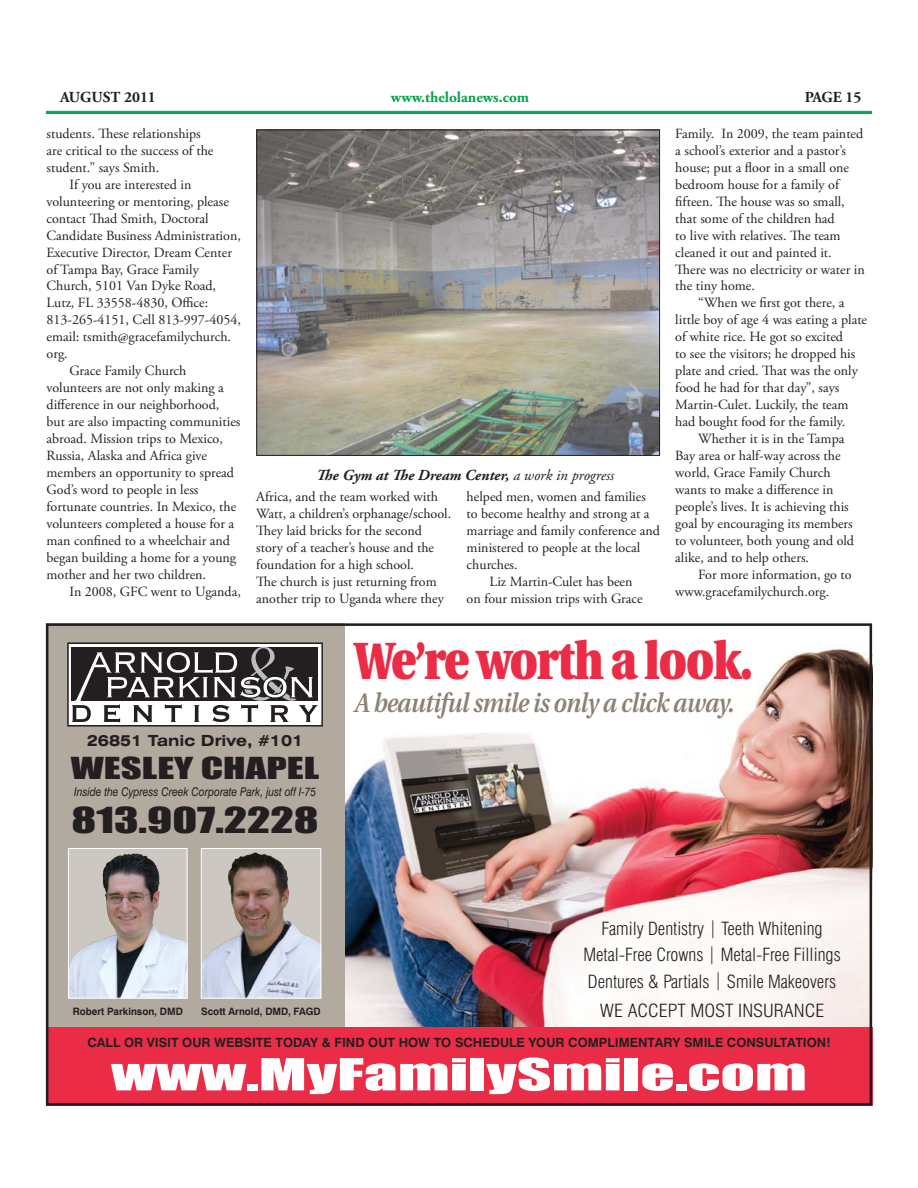
<style>
.page{position:relative;width:918px;height:1188px;background:#fff}
.page>*{position:absolute;margin:0;border:0;box-sizing:border-box;transform-origin:0 0}
.t1{font:900 52.35px "Utopia";letter-spacing:-.025em;color:#eb2c47;scale:.82 1}
.t2{font:40.8px "Impact";color:#fff;scale:1.65 1}
.t3{font:33.15px "Impact";color:#231f20;scale:1.4 1}
.t4{font:28.05px "Impact";color:#231f20;scale:1.45 1}
.t5{font:italic 600 27px "Utopia";letter-spacing:-.025em;color:#8b8174;scale:.89 1}
.t6{font:300 condensed 17.85px/26.1px "Swiss 721 BT";color:#231f20;text-align:center}
.t7{font:300 condensed 17.85px "Swiss 721 BT";color:#231f20;scale:1.1 1}
.t8{font:italic 700 15.3px "Adobe Garamond Pro";color:#231f20}
.t9{font:700 expanded 15.3px "Swiss 721 BT";color:#231f20}
.t10{font:700 15.3px "Adobe Garamond Pro";color:#05a24a}
.t11{font:700 15.3px "Adobe Garamond Pro";color:#231f20}
.t12{font:14.1px/17px "Adobe Garamond Pro";color:#231f20}
.t13{font:700 12.75px "Swiss 721 BT";color:#231f20}
.t14{font:italic 12.15px "Swiss 721 BT";color:#231f20;scale:.85 1}
.t15{font:700 10.2px "Swiss 721 BT";color:#231f20}
.s1{font-weight:400}
</style>
<div class="page">
<hr style="left:46px;top:111px;width:826px;height:1px;background:#05a24a">
<hr style="left:46px;top:112px;width:826px;height:1px;background:#05a24a">
<hr style="left:46px;top:113px;width:826px;height:1px;background:#05a24a">
<img style="left:258px;top:131px;width:400px;height:323px">
<div style="left:256px;top:129px;width:404px;height:327px;border:1px solid #221e1f"></div>
<img style="left:344px;top:642px;width:524px;height:386px">
<div style="left:46px;top:623px;width:298px;height:483px;background:#b2a99f"></div>
<div style="left:68px;top:643px;width:254px;height:83px;background:#fff"></div>
<div style="left:67px;top:642px;width:256px;height:85px;border:2px solid #231f20"></div>
<svg style="left:72px;top:647px;width:246px;height:76px"></svg>
<img style="left:203px;top:852px;width:116px;height:145px">
<div style="left:201px;top:848px;width:120px;height:151px;border:1px solid #fff"></div>
<img style="left:70px;top:853px;width:116px;height:144px">
<div style="left:68px;top:848px;width:120px;height:151px;border:1px solid #fff"></div>
<div style="left:46px;top:1028px;width:826px;height:78px;background:#eb2c47"></div>
<div style="left:46px;top:623px;width:826px;height:483px;border:3px solid #231f20"></div>
<p class="t11" style="left:60px;top:92px;width:97px">AUGUST 2011</p>
<p class="t10" style="left:391px;top:92px;width:140px">www.thelolanews.com</p>
<p class="t11" style="left:805px;top:92px;width:58px">PAGE 15</p>
<p class="t12" style="left:47px;top:126px;width:156px">students. These relationships</p>
<p class="t12" style="left:47px;top:143px;width:169px">are critical to the success of the</p>
<p class="t12" style="left:47px;top:160px;width:114px">student.” says Smith.</p>
<p class="t12" style="left:69px;top:177px;width:123px">If you are interested in</p>
<p class="t12" style="left:47px;top:194px;width:184px">volunteering or mentoring, please</p>
<p class="t12" style="left:47px;top:211px;width:164px">contact Thad Smith, Doctoral</p>
<p class="t12" style="left:47px;top:228px;width:196px">Candidate Business Administration,</p>
<p class="t12" style="left:47px;top:245px;width:187px">Executive Director, Dream Center</p>
<p class="t12" style="left:47px;top:262px;width:154px">of Tampa Bay, Grace Family</p>
<p class="t12" style="left:47px;top:279px;width:171px">Church, 5101 Van Dyke Road,</p>
<p class="t12" style="left:47px;top:296px;width:163px">Lutz, FL 33558-4830, Office:</p>
<p class="t12" style="left:47px;top:312px;width:196px">813-265-4151, Cell 813-997-4054,</p>
<p class="t12" style="left:47px;top:329px;width:186px">email: tsmith@gracefamilychurch.</p>
<p class="t12" style="left:47px;top:346px;width:23px">org.</p>
<p class="t12" style="left:69px;top:363px;width:118px">Grace Family Church</p>
<p class="t12" style="left:47px;top:380px;width:179px">volunteers are not only making a</p>
<p class="t12" style="left:47px;top:397px;width:174px">difference in our neighborhood,</p>
<p class="t12" style="left:47px;top:414px;width:195px">but are also impacting communities</p>
<p class="t12" style="left:47px;top:431px;width:178px">abroad. Mission trips to Mexico,</p>
<p class="t12" style="left:47px;top:448px;width:162px">Russia, Alaska and Africa give</p>
<p class="t12" style="left:47px;top:465px;width:189px">members an opportunity to spread</p>
<p class="t12" style="left:47px;top:482px;width:153px">God’s word to people in less</p>
<p class="t12" style="left:47px;top:499px;width:191px">fortunate countries. In Mexico, the</p>
<p class="t12" style="left:47px;top:516px;width:189px">volunteers completed a house for a</p>
<p class="t12" style="left:47px;top:533px;width:185px">man confined to a wheelchair and</p>
<p class="t12" style="left:47px;top:550px;width:191px">began building a home for a young</p>
<p class="t12" style="left:47px;top:567px;width:161px">mother and her two children.</p>
<p class="t12" style="left:69px;top:584px;width:173px">In 2008, GFC went to Uganda,</p>
<p class="t12" style="left:675px;top:126px;width:191px">Family. In 2009, the team painted a school’s exterior and a pastor’s house; put a floor in a small one bedroom house for a family of fifteen. The house was so small, that some of the children had<br>to live with relatives. The team cleaned it out and painted it.<br>There was no electricity or water in the tiny home.</p>
<p class="t12" style="left:698px;top:296px;width:148px">“When we first got there, a</p>
<p class="t12" style="left:675px;top:312px;width:193px">little boy of age 4 was eating a plate</p>
<p class="t12" style="left:675px;top:329px;width:169px">of white rice. He got so excited</p>
<p class="t12" style="left:675px;top:346px;width:182px">to see the visitors; he dropped his</p>
<p class="t12" style="left:675px;top:363px;width:184px">plate and cried. That was the only</p>
<p class="t12" style="left:675px;top:380px;width:166px">food he had for that day”, says</p>
<p class="t12" style="left:675px;top:397px;width:175px">Martin-Culet. Luckily, the team</p>
<p class="t12" style="left:675px;top:414px;width:172px">had bought food for the family.</p>
<p class="t12" style="left:698px;top:431px;width:148px">Whether it is in the Tampa</p>
<p class="t12" style="left:675px;top:448px;width:167px">Bay area or half-way across the</p>
<p class="t12" style="left:675px;top:465px;width:157px">world, Grace Family Church</p>
<p class="t12" style="left:675px;top:482px;width:160px">wants to make a difference in</p>
<p class="t12" style="left:675px;top:499px;width:175px">people’s lives. It is achieving this</p>
<p class="t12" style="left:675px;top:516px;width:179px">goal by encouraging its members</p>
<p class="t12" style="left:675px;top:533px;width:180px">to volunteer, both young and old</p>
<p class="t12" style="left:675px;top:550px;width:135px">alike, and to help others.</p>
<p class="t12" style="left:698px;top:567px;width:155px">For more information, go to</p>
<p class="t12" style="left:675px;top:584px;width:155px">www.gracefamilychurch.org.</p>
<p class="t8" style="left:317px;top:469px;width:299px">The Gym at The Dream Center, <span class="s1">a work in progress</span></p>
<p class="t12" style="left:256px;top:489px;width:196px">Africa, and the team worked with<br>Watt, a children’s orphanage/school.<br>They laid bricks for the second story of a teacher’s house and the foundation for a high school.<br>The church is just returning from another trip to Uganda where they</p>
<p class="t12" style="left:467px;top:489px;width:181px">helped men, women and families</p>
<p class="t12" style="left:467px;top:506px;width:184px">to become healthy and strong at a</p>
<p class="t12" style="left:467px;top:523px;width:195px">marriage and family conference and</p>
<p class="t12" style="left:467px;top:540px;width:175px">ministered to people at the local</p>
<p class="t12" style="left:467px;top:557px;width:53px">churches.</p>
<p class="t12" style="left:490px;top:574px;width:144px">Liz Martin-Culet has been</p>
<p class="t12" style="left:467px;top:591px;width:178px">on four mission trips with Grace</p>
<p class="t9" style="left:87px;top:736px;width:218px">26851 Tanic Drive, #101</p>
<h3 class="t4" style="left:71px;top:759px;width:173px">WESLEY CHAPEL</h3>
<p class="t14" style="left:74px;top:785px;width:286px">Inside the Cypress Creek Corporate Park, just off I-75</p>
<h3 class="t3" style="left:72px;top:809px;width:178px">813.907.2228</h3>
<h1 class="t1" style="left:354px;top:640px;width:488px">We’re worth a look.</h1>
<h3 class="t5" style="left:354px;top:692px;width:429px">A beautiful smile is only a click away.</h3>
<p class="t6" style="left:583px;top:916px;width:259px">Family Dentistry | Teeth Whitening<br>Metal-Free Crowns | Metal-Free Fillings<br>Dentures &amp; Partials | Smile Makeovers</p>
<p class="t7" style="left:600px;top:1000px;width:205px">WE ACCEPT MOST INSURANCE</p>
<p class="t15" style="left:73px;top:1006px;width:112px">Robert Parkinson, DMD</p>
<p class="t15" style="left:201px;top:1006px;width:121px">Scott Arnold, DMD, FAGD</p>
<p class="t13" style="left:87px;top:1035px;width:745px">CALL OR VISIT OUR WEBSITE TODAY &amp; FIND OUT HOW TO SCHEDULE YOUR COMPLIMENTARY SMILE CONSULTATION!</p>
<h2 class="t2" style="left:111px;top:1061px;width:423px">www.MyFamilySmile.com</h2>
</div>
